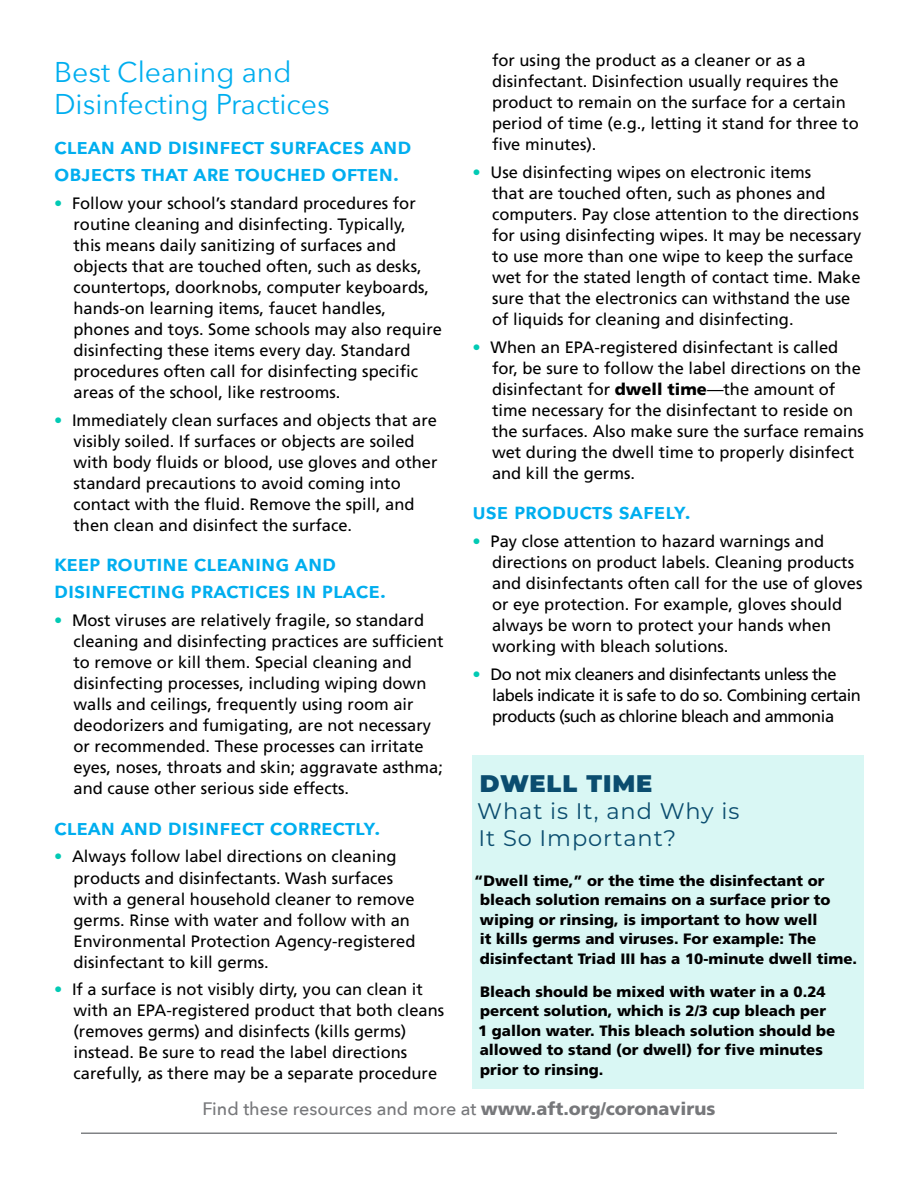
<style>
.page{position:relative;width:918px;height:1188px;background:#fff}
.page>*{position:absolute;margin:0;border:0;box-sizing:border-box;transform-origin:0 0}
.t1{font:28.5px/31.5px "Avenir Next";color:#00aeef}
.t2{font:900 24px "Montserrat";letter-spacing:.04em;color:#0b4d6f}
.t3{font:600 22.5px/27px "Avenir Next";color:#00aeef}
.t4{font:22.5px/27px "Montserrat";letter-spacing:.04em;color:#0b4d6f}
.t5{font:500 18px "Avenir Next";color:#77787b}
.t6{font:16.5px/21px "Frutiger LT Std";color:#000}
.t7{font:16.5px/21px "Frutiger LT Std";letter-spacing:-.03em;color:#000}
.t8{font:900 15px/19.5px "Frutiger LT Std";color:#000}
.s1{color:#02cab4}
.s2{font-weight:900}
.s3{font-family:"Frutiger LT Std";font-weight:900}
</style>
<div class="page">
<hr style="left:81px;top:1132px;width:756px;height:2px;background:#808285">
<div style="left:472px;top:755px;width:392px;height:334px;background:#d9f7f4"></div>
<h1 class="t1" style="left:54px;top:56px;width:277px">Best Cleaning and<br>Disinfecting Practices</h1>
<h3 class="t3" style="left:54px;top:133px;width:359px">clean and disinfect surfaces and objects that are touched often.</h3>
<p class="t6" style="left:74px;top:193px;width:370px;text-indent:-20px"><span class="s1">•</span> Follow your school’s standard procedures for routine cleaning and disinfecting. Typically,<br>this means daily sanitizing of surfaces and objects that are touched often, such as desks, countertops, doorknobs, computer keyboards, hands-on learning items, faucet handles, phones and toys. Some schools may also require disinfecting these items every day. Standard procedures often call for disinfecting specific areas of the school, like restrooms.</p>
<p class="t6" style="left:74px;top:410px;width:365px;text-indent:-20px"><span class="s1">•</span> Immediately clean surfaces and objects that are visibly soiled. If surfaces or objects are soiled with body fluids or blood, use gloves and other standard precautions to avoid coming into contact with the fluid. Remove the spill, and then clean and disinfect the surface.</p>
<h3 class="t3" style="left:54px;top:550px;width:333px">keep routine cleaning and disinfecting practices in place.</h3>
<p class="t6" style="left:74px;top:610px;width:372px;text-indent:-20px"><span class="s1">•</span> Most viruses are relatively fragile, so standard cleaning and disinfecting practices are sufficient to remove or kill them. Special cleaning and disinfecting processes, including wiping down walls and ceilings, frequently using room air deodorizers and fumigating, are not necessary or recommended. These processes can irritate eyes, noses, throats and skin; aggravate asthma; and cause other serious side effects.</p>
<h3 class="t3" style="left:54px;top:813px;width:328px">clean and disinfect correctly.</h3>
<p class="t6" style="left:74px;top:846px;width:343px;text-indent:-20px"><span class="s1">•</span> Always follow label directions on cleaning products and disinfectants. Wash surfaces with a general household cleaner to remove germs. Rinse with water and follow with an Environmental Protection Agency-registered disinfectant to kill germs.</p>
<p class="t6" style="left:74px;top:979px;width:372px;text-indent:-20px"><span class="s1">•</span> If a surface is not visibly dirty, you can clean it with an EPA-registered product that both cleans (removes germs) and disinfects (kills germs) instead. Be sure to read the label directions carefully, as there may be a separate procedure</p>
<p class="t6" style="left:492px;top:50px;width:368px">for using the product as a cleaner or as a disinfectant. Disinfection usually requires the product to remain on the surface for a certain period of time (e.g., letting it stand for three to five minutes).</p>
<p class="t6" style="left:492px;top:162px;width:371px;text-indent:-20px"><span class="s1">•</span> Use disinfecting wipes on electronic items<br>that are touched often, such as phones and computers. Pay close attention to the directions for using disinfecting wipes. It may be necessary to use more than one wipe to keep the surface wet for the stated length of contact time. Make sure that the electronics can withstand the use of liquids for cleaning and disinfecting.</p>
<p class="t6" style="left:492px;top:337px;width:374px;text-indent:-20px"><span class="s1">•</span> When an EPA-registered disinfectant is called for, be sure to follow the label directions on the disinfectant for <span class="s2">dwell time</span>—the amount of time necessary for the disinfectant to reside on the surfaces. Also make sure the surface remains wet during the dwell time to properly disinfect and kill the germs.</p>
<h3 class="t3" style="left:472px;top:497px;width:220px">use products safely.</h3>
<p class="t6" style="left:492px;top:531px;width:372px;text-indent:-20px"><span class="s1">•</span> Pay close attention to hazard warnings and directions on product labels. Cleaning products and disinfectants often call for the use of gloves or eye protection. For example, gloves should always be worn to protect your hands when working with bleach solutions.</p>
<p class="t7" style="left:492px;top:664px;width:370px;text-indent:-20px"><span class="s1">•</span> Do not mix cleaners and disinfectants unless the labels indicate it is safe to do so. Combining certain products (such as chlorine bleach and ammonia</p>
<h2 class="t2" style="left:480px;top:765px;width:174px">DWELL TIME</h2>
<h3 class="t4" style="left:477px;top:797px;width:264px">What is It, and Why is<br>It So Important?</h3>
<p class="t8" style="left:480px;top:871px;width:379px;text-indent:-6px">“Dwell time,” or the time the disinfectant or bleach solution remains on a surface prior to wiping or rinsing, is important to how well<br>it kills germs and viruses. For example: The disinfectant Triad III has a 10-minute dwell time.</p>
<p class="t8" style="left:478px;top:982px;width:359px">Bleach should be mixed with water in a 0.24 percent solution, which is 2/3 cup bleach per 1 gallon water. This bleach solution should be allowed to stand (or dwell) for five minutes prior to rinsing.</p>
<p class="t5" style="left:202px;top:1093px;width:515px">Find these resources and more at <span class="s3">www.aft.org/coronavirus</span></p>
</div>
